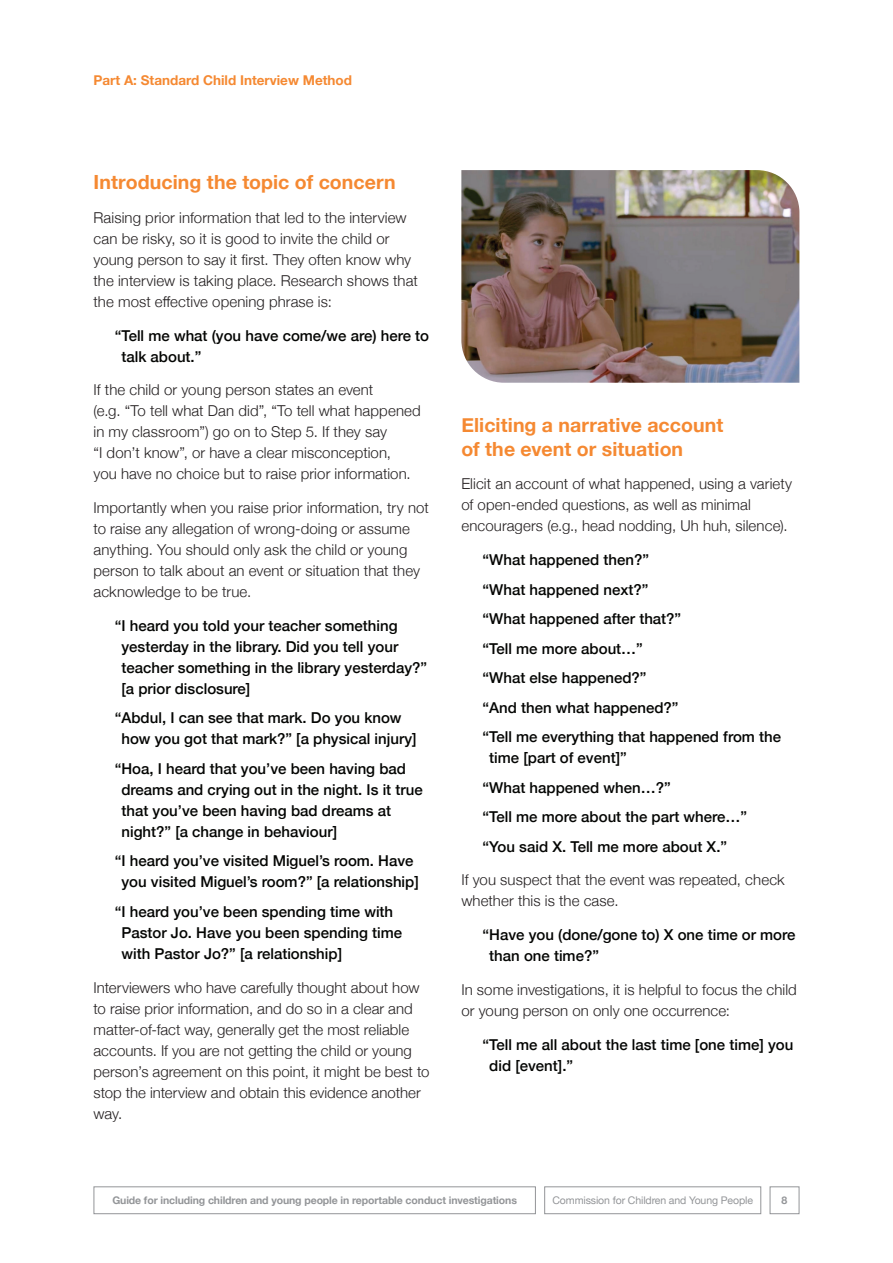
<style>
.page{position:relative;width:893px;height:1263px;background:#fff}
.page>*{position:absolute;margin:0;border:0;box-sizing:border-box;transform-origin:0 0}
.t1{font:700 19.5px/24px "Helvetica Neue";letter-spacing:.005em;color:#f58932}
.t2{font:300 15px/21px "Helvetica Neue";letter-spacing:.005em;color:#231f20}
.t3{font:500 15px/21px "Helvetica Neue";color:#040503}
.t4{font:700 13.5px "Helvetica Neue";color:#f58932}
.t5{font:700 10.5px "Helvetica Neue";letter-spacing:-.01em;color:#939598}
.t6{font:10.5px "Helvetica Neue";letter-spacing:-.01em;color:#939598}
</style>
<div class="page">
<div style="left:770px;top:1186px;width:29px;height:28px;border:1px solid #939598"></div>
<div style="left:94px;top:1186px;width:442px;height:28px;border:1px solid #939598"></div>
<div style="left:544px;top:1186px;width:217px;height:28px;border:1px solid #939598"></div>
<img style="left:461px;top:170px;width:338px;height:213px">
<p class="t4" style="left:94px;top:70px;width:260px">Part A: Standard Child Interview Method</p>
<h1 class="t1" style="left:94px;top:171px;width:304px">Introducing the topic of concern</h1>
<p class="t2" style="left:94px;top:206px;width:326px">Raising prior information that led to the interview can be risky, so it is good to invite the child or young person to say it first. They often know why the interview is taking place. Research shows that the most effective opening phrase is:</p>
<p class="t3" style="left:121px;top:324px;width:309px;text-indent:-7px">“Tell me what (you have come/we are) here to talk about.”</p>
<p class="t2" style="left:94px;top:378px;width:329px">If the child or young person states an event<br>(e.g. “To tell what Dan did”, “To tell what happened in my classroom”) go on to Step 5. If they say<br>“I don’t know”, or have a clear misconception,<br>you have no choice but to raise prior information.</p>
<p class="t2" style="left:94px;top:496px;width:337px">Importantly when you raise prior information, try not to raise any allegation of wrong-doing or assume anything. You should only ask the child or young person to talk about an event or situation that they acknowledge to be true.</p>
<p class="t3" style="left:121px;top:614px;width:307px;text-indent:-7px">“I heard you told your teacher something yesterday in the library. Did you tell your teacher something in the library yesterday?” [a prior disclosure]</p>
<p class="t3" style="left:121px;top:706px;width:297px;text-indent:-7px">“Abdul, I can see that mark. Do you know how you got that mark?” [a physical injury]</p>
<p class="t3" style="left:121px;top:757px;width:303px;text-indent:-7px">“Hoa, I heard that you’ve been having bad dreams and crying out in the night. Is it true that you’ve been having bad dreams at night?” [a change in behaviour]</p>
<p class="t3" style="left:115px;top:849px;width:306px;text-align:center">“I heard you’ve visited Miguel’s room. Have you visited Miguel’s room?” [a relationship]</p>
<p class="t3" style="left:121px;top:900px;width:282px;text-indent:-7px">“I heard you’ve been spending time with<br>Pastor Jo. Have you been spending time with Pastor Jo?” [a relationship]</p>
<p class="t2" style="left:94px;top:976px;width:337px">Interviewers who have carefully thought about how to raise prior information, and do so in a clear and matter-of-fact way, generally get the most reliable accounts. If you are not getting the child or young person’s agreement on this point, it might be best to stop the interview and obtain this evidence another way.</p>
<h1 class="t1" style="left:461px;top:413px;width:263px">Eliciting a narrative account of the event or situation</h1>
<p class="t2" style="left:461px;top:472px;width:332px">Elicit an account of what happened, using a variety of open-ended questions, as well as minimal encouragers (e.g., head nodding, Uh huh, silence).</p>
<p class="t3" style="left:483px;top:544px;width:300px;line-height:29.5px">“What happened then?”<br>“What happened next?”<br>“What happened after that?”<br>“Tell me more about…”<br>“What else happened?”<br>“And then what happened?”<br>“Tell me everything that happened from the</p>
<p class="t3" style="left:483px;top:742px;width:266px;line-height:29.5px;text-indent:7px">time [part of event]”<br>“What happened when…?”<br>“Tell me more about the part where…” “You said X. Tell me more about X.”</p>
<p class="t2" style="left:461px;top:868px;width:325px">If you suspect that the event was repeated, check whether this is the case.</p>
<p class="t3" style="left:489px;top:923px;width:308px;text-indent:-7px">“Have you (done/gone to) X one time or more than one time?”</p>
<p class="t2" style="left:461px;top:978px;width:337px">In some investigations, it is helpful to focus the child or young person on only one occurrence:</p>
<p class="t3" style="left:489px;top:1032px;width:305px;text-indent:-7px">“Tell me all about the last time [one time] you did [event].”</p>
<p class="t5" style="left:112px;top:1192px;width:406px">Guide for including children and young people in reportable conduct investigations</p>
<p class="t6" style="left:552px;top:1192px;width:202px">Commission for Children and Young People</p>
<p class="t5" style="left:782px;top:1192px;width:7px">8</p>
</div>
